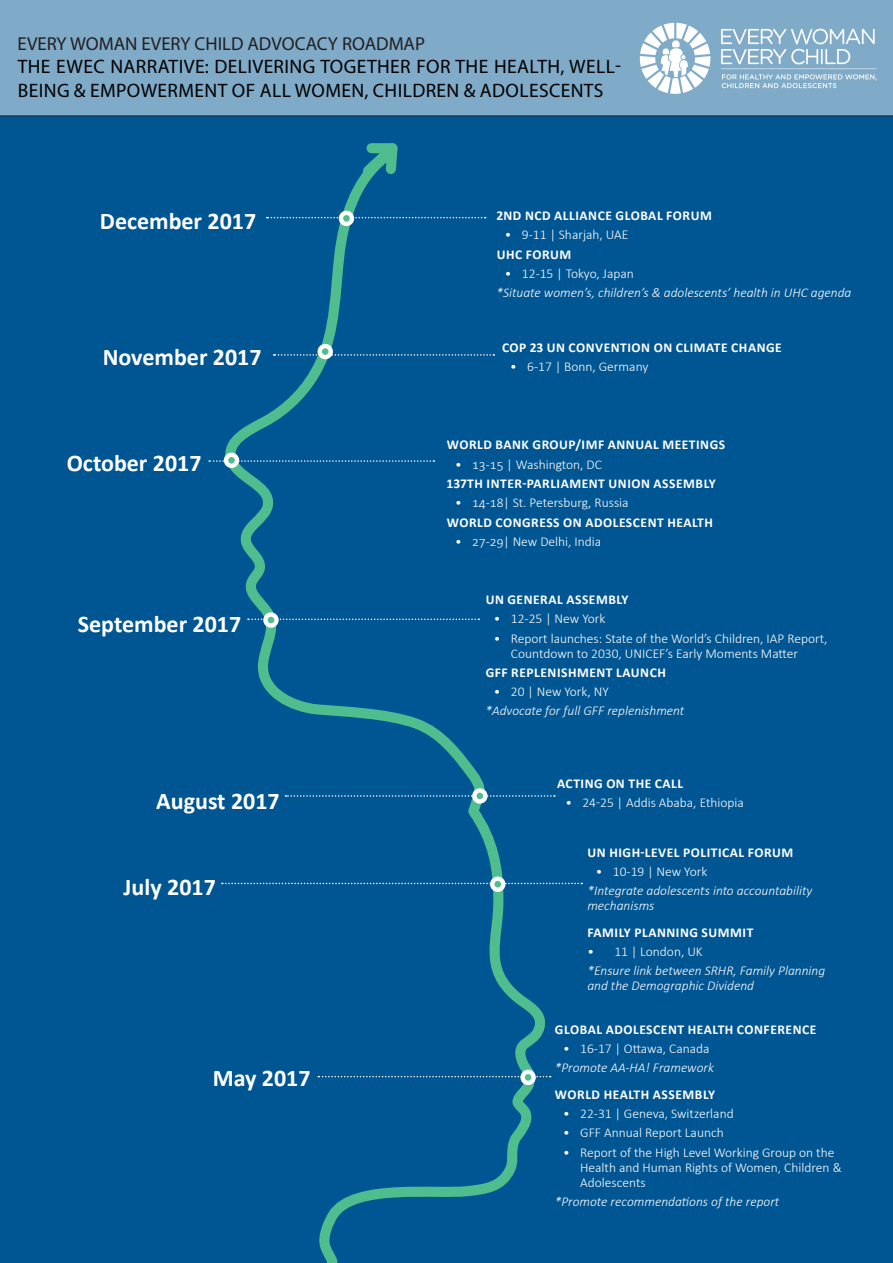
<style>
.page{position:relative;width:893px;height:1263px;background:#005693}
.page>*{position:absolute;margin:0;border:0;box-sizing:border-box;transform-origin:0 0}
.t1{font:700 24px "Calibri";color:#fff}
.t2{font:19.5px/23.4px "Myriad Pro";letter-spacing:.02em;color:#000}
.t3{font:18.75px "Myriad Pro";color:#231f20}
.t4{font:300 13.5px/15px "Calibri";color:#fff}
.t5{font:700 13.5px "Calibri";letter-spacing:.04em;color:#fff}
.t6{font:italic 300 13.5px/15px "Calibri";color:#fff}
</style>
<div class="page">
<svg style="left:221px;top:143px;width:339px;height:1120px"></svg>
<svg style="left:267px;top:217px;width:219px;height:1px"></svg>
<div style="left:341px;top:213px;width:11px;height:11px;background:#4fbd8e;border-radius:50%"></div>
<div style="left:339px;top:211px;width:15px;height:15px;border:4px solid #fff;border-radius:50%"></div>
<svg style="left:248px;top:618px;width:231px;height:2px"></svg>
<svg style="left:265px;top:614px;width:11px;height:11px"></svg>
<div style="left:263px;top:612px;width:16px;height:16px;border:4px solid #fff;border-radius:50%"></div>
<svg style="left:222px;top:883px;width:360px;height:1px"></svg>
<svg style="left:318px;top:1076px;width:233px;height:1px"></svg>
<svg style="left:492px;top:879px;width:11px;height:11px"></svg>
<div style="left:490px;top:876px;width:15px;height:16px;border:4px solid #fff;border-radius:50%"></div>
<div style="left:523px;top:1072px;width:11px;height:11px;background:#4fbd8e;border-radius:50%"></div>
<div style="left:520px;top:1070px;width:16px;height:15px;border:4px solid #fff;border-radius:50%"></div>
<svg style="left:285px;top:795px;width:270px;height:2px"></svg>
<svg style="left:474px;top:790px;width:11px;height:11px"></svg>
<div style="left:472px;top:788px;width:15px;height:16px;border:4px solid #fff;border-radius:50%"></div>
<svg style="left:0;top:0;width:893px;height:117px;background:#82acc8"></svg>
<svg style="left:274px;top:354px;width:220px;height:2px"></svg>
<div style="left:320px;top:346px;width:11px;height:11px;background:#4fbd8e;border-radius:50%"></div>
<div style="left:318px;top:344px;width:15px;height:15px;border:4px solid #fff;border-radius:50%"></div>
<svg style="left:209px;top:460px;width:225px;height:2px"></svg>
<div style="left:226px;top:455px;width:11px;height:11px;background:#4fbd8e;border-radius:50%"></div>
<div style="left:224px;top:453px;width:15px;height:15px;border:4px solid #fff;border-radius:50%"></div>
<p class="t3" style="left:18px;top:32px;width:409px">EVERY WOMAN EVERY CHILD ADVOCACY ROADMAP</p>
<p class="t2" style="left:18px;top:55px;width:605px">THE EWEC NARRATIVE: DELIVERING TOGETHER FOR THE HEALTH, WELL-<br>BEING &amp; EMPOWERMENT OF ALL WOMEN, CHILDREN &amp; ADOLESCENTS</p>
<p class="t1" style="left:100px;top:205px;width:158px">December 2017</p>
<p class="t5" style="left:496px;top:207px;width:217px">2ND NCD ALLIANCE GLOBAL FORUM</p>
<p class="t4" style="left:505px;top:227px;width:125px">• 9-11 | Sharjah, UAE</p>
<p class="t5" style="left:497px;top:245px;width:76px">UHC FORUM</p>
<p class="t4" style="left:505px;top:266px;width:130px">• 12-15 | Tokyo, Japan</p>
<p class="t6" style="left:496px;top:285px;width:357px">*Situate women’s, children’s &amp; adolescents’ health in UHC agenda</p>
<p class="t1" style="left:103px;top:342px;width:160px">November 2017</p>
<p class="t1" style="left:67px;top:447px;width:136px">October 2017</p>
<p class="t1" style="left:78px;top:608px;width:165px">September 2017</p>
<p class="t1" style="left:156px;top:785px;width:125px">August 2017</p>
<p class="t1" style="left:124px;top:871px;width:94px">July 2017</p>
<p class="t1" style="left:213px;top:1063px;width:99px">May 2017</p>
<p class="t5" style="left:502px;top:339px;width:281px">COP 23 UN CONVENTION ON CLIMATE CHANGE</p>
<p class="t4" style="left:510px;top:359px;width:140px">• 6-17 | Bonn, Germany</p>
<p class="t5" style="left:447px;top:436px;width:280px">WORLD BANK GROUP/IMF ANNUAL MEETINGS</p>
<p class="t4" style="left:455px;top:457px;width:148px">• 13-15 | Washington, DC</p>
<p class="t5" style="left:446px;top:475px;width:271px">137TH INTER-PARLIAMENT UNION ASSEMBLY</p>
<p class="t4" style="left:455px;top:495px;width:175px">• 14-18| St. Petersburg, Russia</p>
<p class="t5" style="left:447px;top:513px;width:268px">WORLD CONGRESS ON ADOLESCENT HEALTH</p>
<p class="t4" style="left:455px;top:534px;width:148px">• 27-29| New Delhi, India</p>
<p class="t5" style="left:486px;top:591px;width:144px">UN GENERAL ASSEMBLY</p>
<p class="t4" style="left:494px;top:611px;width:113px">• 12-25 | New York</p>
<p class="t4" style="left:511px;top:631px;width:318px;text-indent:-17px">• Report launches: State of the World’s Children, IAP Report,<br>Countdown to 2030, UNICEF’s Early Moments Matter</p>
<p class="t5" style="left:486px;top:664px;width:182px">GFF REPLENISHMENT LAUNCH</p>
<p class="t4" style="left:494px;top:684px;width:116px">• 20 | New York, NY</p>
<p class="t6" style="left:485px;top:703px;width:201px">*Advocate for full GFF replenishment</p>
<p class="t5" style="left:557px;top:774px;width:128px">ACTING ON THE CALL</p>
<p class="t4" style="left:565px;top:795px;width:180px">• 24-25 | Addis Ababa, Ethiopia</p>
<p class="t5" style="left:588px;top:844px;width:207px">UN HIGH-LEVEL POLITICAL FORUM</p>
<p class="t4" style="left:596px;top:864px;width:113px">• 10-19 | New York</p>
<p class="t6" style="left:587px;top:883px;width:227px">*Integrate adolescents into accountability mechanisms</p>
<p class="t5" style="left:588px;top:924px;width:167px">FAMILY PLANNING SUMMIT</p>
<p class="t4" style="left:587px;top:944px;width:117px">• 11 | London, UK</p>
<p class="t6" style="left:587px;top:963px;width:239px">*Ensure link between SRHR, Family Planning and the Demographic Dividend</p>
<p class="t5" style="left:555px;top:1021px;width:263px">GLOBAL ADOLESCENT HEALTH CONFERENCE</p>
<p class="t4" style="left:563px;top:1041px;width:148px">• 16-17 | Ottawa, Canada</p>
<p class="t6" style="left:555px;top:1060px;width:161px">*Promote AA-HA! Framework</p>
<p class="t5" style="left:555px;top:1086px;width:162px">WORLD HEALTH ASSEMBLY</p>
<p class="t4" style="left:563px;top:1106px;width:172px">• 22-31 | Geneva, Switzerland</p>
<p class="t4" style="left:563px;top:1125px;width:162px">• GFF Annual Report Launch</p>
<p class="t4" style="left:580px;top:1144px;width:263px;text-indent:-17px">• Report of the High Level Working Group on the<br>Health and Human Rights of Women, Children &amp;<br>Adolescents</p>
<p class="t6" style="left:555px;top:1194px;width:226px">*Promote recommendations of the report</p>
</div>
